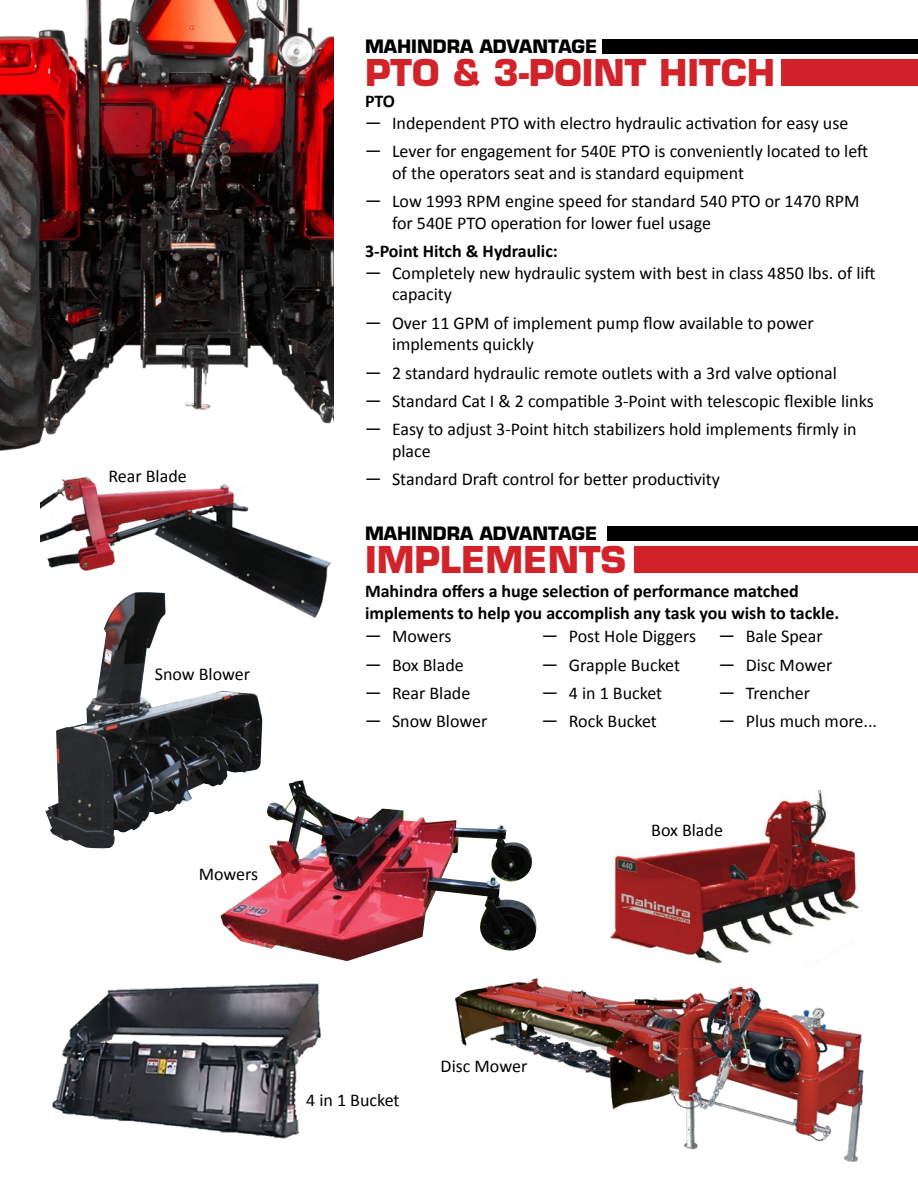
<style>
.page{position:relative;width:918px;height:1188px;background:#fff}
.page>*{position:absolute;margin:0;border:0;box-sizing:border-box;transform-origin:0 0}
.t1{font:700 36px "Eurostile LT Std";color:#d2232a}
.t2{font:18px/28.3px "Calibri";color:#000}
.t3{font:700 18px/21.6px "Calibri";color:#000}
.t4{font:700 18px "Eurostile LT Std";color:#000}
</style>
<div class="page">
<img style="left:609px;top:791px;width:251px;height:173px">
<img style="left:0;top:0;width:334px;height:451px">
<div style="left:782px;top:59px;width:136px;height:27px;background:#d2232a"></div>
<div style="left:634px;top:546px;width:284px;height:27px;background:#d2232a"></div>
<div style="left:603px;top:39px;width:315px;height:14px;background:#000"></div>
<div style="left:608px;top:527px;width:310px;height:14px;background:#000"></div>
<img style="left:220px;top:780px;width:317px;height:181px">
<img style="left:40px;top:476px;width:291px;height:142px">
<img style="left:52px;top:983px;width:269px;height:156px">
<img style="left:455px;top:978px;width:409px;height:184px">
<img style="left:45px;top:592px;width:217px;height:257px">
<p class="t2" style="left:108px;top:462px;width:80px">Rear Blade</p>
<p class="t2" style="left:155px;top:660px;width:97px">Snow Blower</p>
<p class="t2" style="left:199px;top:860px;width:61px">Mowers</p>
<p class="t4" style="left:365px;top:35px;width:234px">MAHINDRA ADVANTAGE</p>
<h1 class="t1" style="left:365px;top:50px;width:412px">PTO &amp; 3-POINT HITCH</h1>
<p class="t3" style="left:365px;top:90px;width:32px">PTO</p>
<p class="t2" style="left:365px;top:109px;width:505px">ͷ Independent PTO with electro hydraulic activation for easy use ͷ Lever for engagement for 540E PTO is conveniently located to left</p>
<p class="t2" style="left:365px;top:159px;width:496px;text-indent:27px">of the operators seat and is standard equipment<br>ͷ Low 1993 RPM engine speed for standard 540 PTO or 1470 RPM</p>
<p class="t2" style="left:392px;top:209px;width:320px">for 540E PTO operation for lower fuel usage</p>
<p class="t3" style="left:365px;top:240px;width:194px">3-Point Hitch &amp; Hydraulic:</p>
<p class="t2" style="left:392px;top:262px;width:485px;line-height:21.6px;text-indent:-27px">ͷ Completely new hydraulic system with best in class 4850 lbs. of lift capacity</p>
<p class="t2" style="left:392px;top:312px;width:423px;line-height:21.6px;text-indent:-27px">ͷ Over 11 GPM of implement pump flow available to power implements quickly</p>
<p class="t2" style="left:365px;top:359px;width:510px">ͷ 2 standard hydraulic remote outlets with a 3rd valve optional<br>ͷ Standard Cat I &amp; 2 compatible 3-Point with telescopic flexible links ͷ Easy to adjust 3-Point hitch stabilizers hold implements firmly in</p>
<p class="t2" style="left:365px;top:437px;width:357px;text-indent:27px">place<br>ͷ Standard Draft control for better productivity</p>
<p class="t4" style="left:365px;top:523px;width:234px">MAHINDRA ADVANTAGE</p>
<h1 class="t1" style="left:365px;top:538px;width:263px">IMPLEMENTS</h1>
<p class="t3" style="left:365px;top:580px;width:476px">Mahindra offers a huge selection of performance matched implements to help you accomplish any task you wish to tackle.</p>
<p class="t2" style="left:365px;top:622px;width:124px">ͷ Mowers<br>ͷ Box Blade<br>ͷ Rear Blade ͷ Snow Blower</p>
<p class="t2" style="left:542px;top:622px;width:156px">ͷ Post Hole Diggers ͷ Grapple Bucket ͷ 4 in 1 Bucket<br>ͷ Rock Bucket</p>
<p class="t2" style="left:719px;top:622px;width:160px">ͷ Bale Spear<br>ͷ Disc Mower<br>ͷ Trencher<br>ͷ Plus much more...</p>
<p class="t2" style="left:651px;top:816px;width:73px">Box Blade</p>
<p class="t2" style="left:306px;top:1086px;width:95px">4 in 1 Bucket</p>
<p class="t2" style="left:441px;top:1052px;width:88px">Disc Mower</p>
</div>
